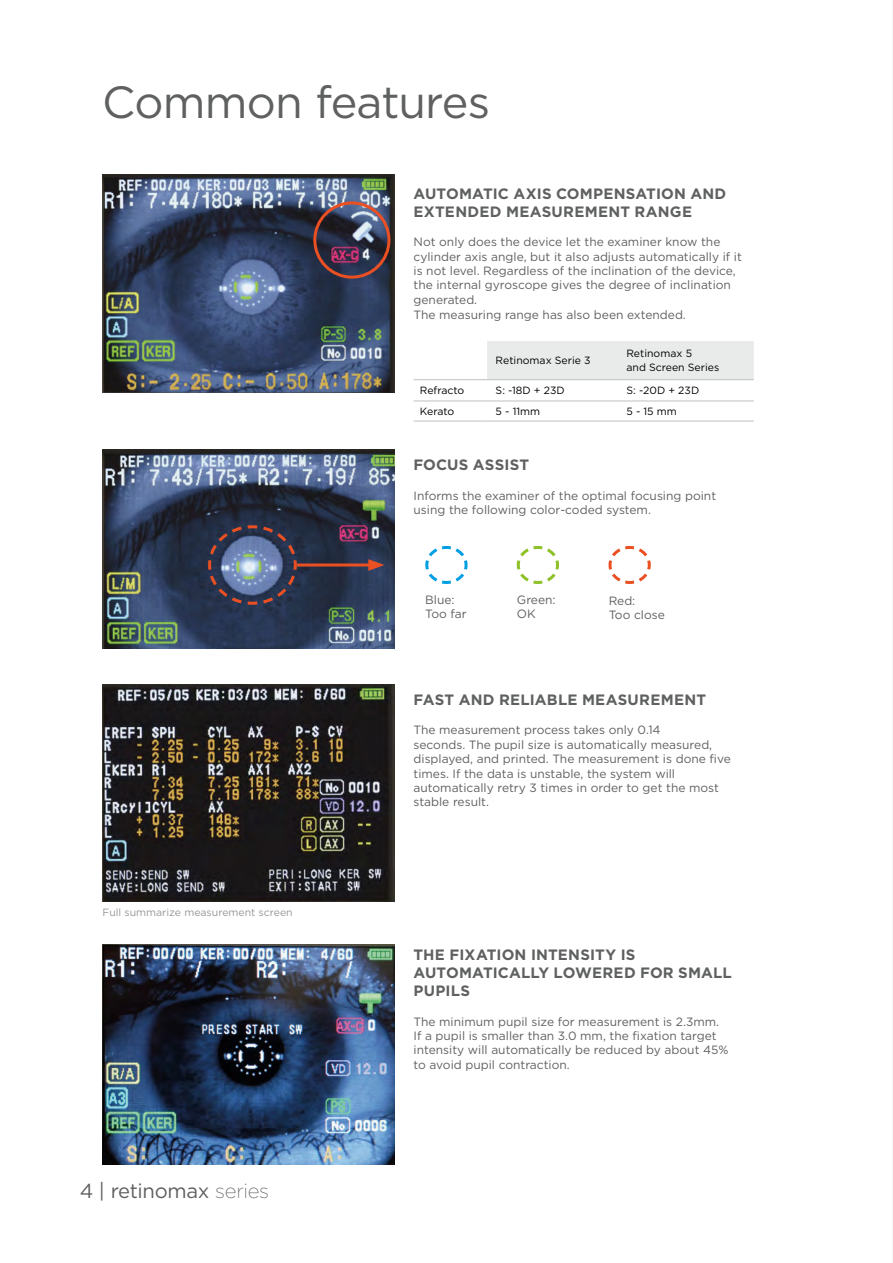
<style>
.page{position:relative;width:893px;height:1263px;background:#fff}
.page>*{position:absolute;margin:0;border:0;box-sizing:border-box;transform-origin:0 0}
.t1{font:45px "Gotham";letter-spacing:-.02em;color:#5f6060}
.t2{font:20.25px "Gotham";letter-spacing:-.015em;color:#5f6060}
.t3{font:700 15px/18px "Gotham";letter-spacing:.01em;color:#5f6060}
.t4{font:12px/14.4px "Gotham";color:#5f6060}
.t5{font:10.5px/13.5px "Gotham";color:#000}
.t6{font:10.5px "Gotham";color:#969798}
.s1{font-family:"Gotham Ex";font-weight:300}
</style>
<div class="page">
<img style="left:102px;top:174px;width:292px;height:218px">
<img style="left:102px;top:449px;width:293px;height:200px">
<svg style="left:207px;top:524px;width:91px;height:82px"></svg>
<hr style="left:297px;top:563px;width:77px;height:3px;background:#eb5022">
<svg style="left:368px;top:559px;width:16px;height:12px"></svg>
<div style="left:487px;top:341px;width:267px;height:38px;background:#e9eaea"></div>
<hr style="left:414px;top:379px;width:73px;height:1px;background:#bfc0c1">
<hr style="left:414px;top:401px;width:73px;height:1px;background:#bfc0c1">
<hr style="left:487px;top:401px;width:131px;height:1px;background:#bfc0c1">
<hr style="left:618px;top:401px;width:136px;height:1px;background:#bfc0c1">
<hr style="left:414px;top:421px;width:73px;height:1px;background:#bfc0c1">
<hr style="left:487px;top:421px;width:131px;height:1px;background:#bfc0c1">
<hr style="left:618px;top:421px;width:136px;height:1px;background:#bfc0c1">
<hr style="left:487px;top:379px;width:131px;height:1px;background:#bfc0c1">
<hr style="left:618px;top:379px;width:136px;height:1px;background:#bfc0c1">
<svg style="left:425px;top:546px;width:43px;height:38px"></svg>
<svg style="left:516px;top:546px;width:43px;height:38px"></svg>
<svg style="left:608px;top:546px;width:43px;height:38px"></svg>
<img style="left:103px;top:685px;width:292px;height:216px">
<img style="left:102px;top:944px;width:293px;height:221px">
<div style="left:313px;top:201px;width:77px;height:78px;border:3px solid #eb5022;border-radius:50%"></div>
<h1 class="t1" style="left:102px;top:77px;width:390px">Common features</h1>
<p class="t3" style="left:414px;top:185px;width:314px">AUTOMATIC AXIS COMPENSATION AND<br>EXTENDED MEASUREMENT RANGE</p>
<p class="t4" style="left:414px;top:235px;width:330px">Not only does the device let the examiner know the cylinder axis angle, but it also adjusts automatically if it is not level. Regardless of the inclination of the device, the internal gyroscope gives the degree of inclination generated.<br>The measuring range has also been extended.</p>
<p class="t5" style="left:496px;top:353px;width:96px">Retinomax Serie 3</p>
<p class="t5" style="left:626px;top:347px;width:94px">Retinomax 5<br>and Screen Series</p>
<p class="t5" style="left:420px;top:383px;width:46px">Refracto</p>
<p class="t5" style="left:496px;top:383px;width:71px">S: -18D + 23D</p>
<p class="t5" style="left:626px;top:383px;width:74px">S: -20D + 23D</p>
<p class="t5" style="left:420px;top:404px;width:36px">Kerato</p>
<p class="t5" style="left:496px;top:404px;width:46px">5 - 11mm</p>
<p class="t5" style="left:626px;top:404px;width:52px">5 - 15 mm</p>
<p class="t3" style="left:414px;top:455px;width:117px">FOCUS ASSIST</p>
<p class="t4" style="left:414px;top:488px;width:304px">Informs the examiner of the optimal focusing point using the following color-coded system.</p>
<p class="t4" style="left:425px;top:592px;width:43px">Blue:<br>Too far</p>
<p class="t4" style="left:517px;top:592px;width:40px">Green:<br>OK</p>
<p class="t4" style="left:609px;top:593px;width:58px">Red:<br>Too close</p>
<p class="t6" style="left:103px;top:907px;width:192px">Full summarize measurement screen</p>
<h2 class="t2" style="left:80px;top:1179px;width:191px">4 | retinomax <span class="s1">series</span></h2>
<p class="t3" style="left:414px;top:690px;width:294px">FAST AND RELIABLE MEASUREMENT</p>
<p class="t4" style="left:414px;top:723px;width:319px">The measurement process takes only 0.14<br>seconds. The pupil size is automatically measured, displayed, and printed. The measurement is done five times. If the data is unstable, the system will automatically retry 3 times in order to get the most stable result.</p>
<p class="t3" style="left:414px;top:945px;width:320px">THE FIXATION INTENSITY IS<br>AUTOMATICALLY LOWERED FOR SMALL<br>PUPILS</p>
<p class="t4" style="left:414px;top:1014px;width:316px">The minimum pupil size for measurement is 2.3mm.<br>If a pupil is smaller than 3.0 mm, the fixation target intensity will automatically be reduced by about 45% to avoid pupil contraction.</p>
</div>
